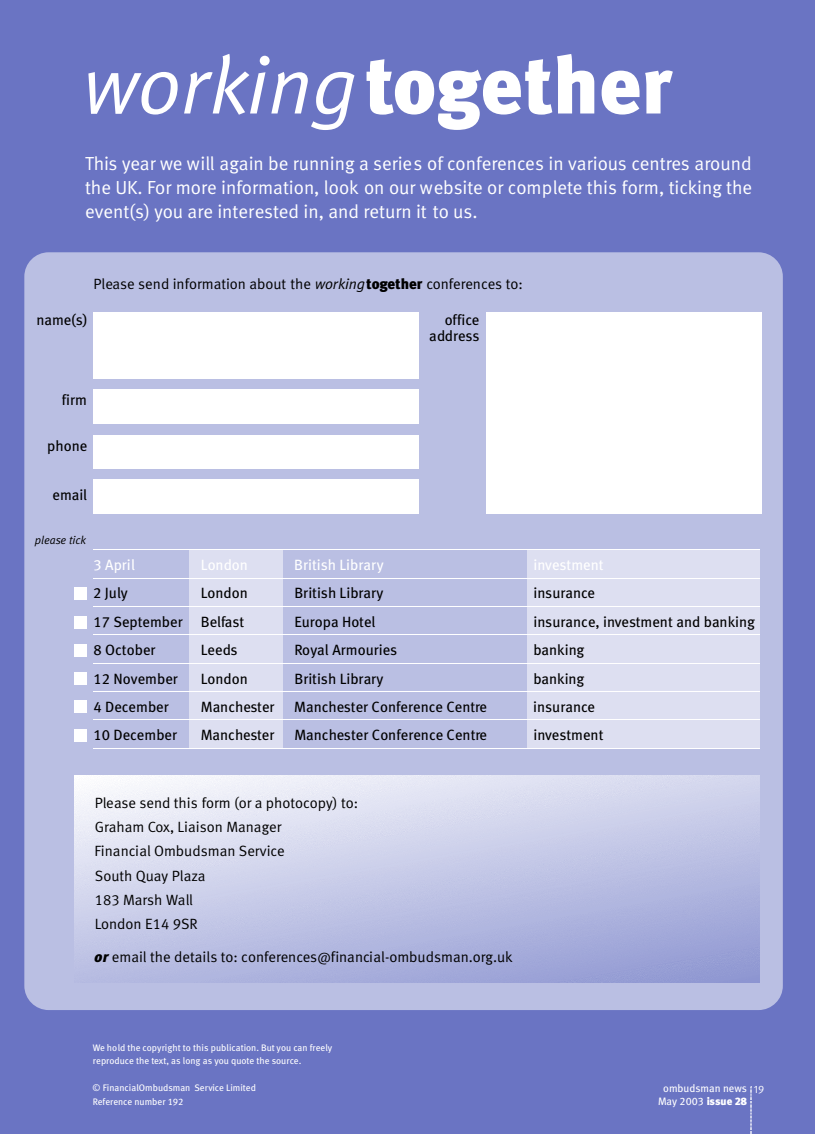
<style>
.page{position:relative;width:815px;height:1134px;background:#fff}
.page>*{position:absolute;margin:0;border:0;box-sizing:border-box;transform-origin:0 0}
.t1{font:81px "Meta Black LF";color:#fff}
.t2{font:18.9px/24.3px "Meta Normal LF";color:#fff;text-align:justify}
.t3{font:14.85px/16.2px "Meta Book LF";color:#000;text-align:right}
.t4{font:14.85px/24.3px "Meta Normal LF";color:#000}
.t5{font:14.85px "Meta Book LF";color:#fff}
.t6{font:italic 11.55px "Meta Normal LF";color:#000}
.t7{font:10.8px/12.8px "Meta Book LF";color:#fff;text-align:center}
.t8{font:10.8px "Meta Normal Expert";color:#fff}
.t9{font:9.45px/13.5px "Meta Book LF";color:#fff}
.s1{font-family:"Meta Normal LF";font-style:italic}
.s2{font-style:italic}
.s3{font-family:"Meta Black LF"}
.s4{font-family:"Meta";font-weight:900;font-style:italic}
</style>
<div class="page">
<div style="left:0;top:0;width:814px;height:1133px;background:#6a74c3"></div>
<div style="left:24px;top:252px;width:758px;height:758px;background:#babfe3;border-radius:24px"></div>
<img style="left:74px;top:775px;width:685px;height:207px">
<img style="left:750px;top:1086px;width:1px;height:47px">
<div style="left:93px;top:313px;width:325px;height:66px;background:#fff"></div>
<div style="left:485px;top:312px;width:276px;height:201px;background:#fff"></div>
<div style="left:93px;top:435px;width:325px;height:34px;background:#fff"></div>
<div style="left:93px;top:389px;width:325px;height:34px;background:#fff"></div>
<div style="left:93px;top:479px;width:325px;height:34px;background:#fff"></div>
<div style="left:74px;top:700px;width:13px;height:13px;background:#fff"></div>
<div style="left:75px;top:729px;width:12px;height:12px;background:#fff"></div>
<div style="left:74px;top:672px;width:12px;height:13px;background:#fff"></div>
<div style="left:74px;top:644px;width:12px;height:13px;background:#fff"></div>
<div style="left:74px;top:616px;width:12px;height:12px;background:#fff"></div>
<div style="left:74px;top:587px;width:13px;height:13px;background:#fff"></div>
<div style="left:189px;top:550px;width:93px;height:198px;background:#dddff1"></div>
<div style="left:527px;top:550px;width:232px;height:198px;background:#dddff1"></div>
<hr style="left:93px;top:549px;width:666px;height:1px;background:#fff">
<hr style="left:93px;top:578px;width:666px;height:1px;background:#fff">
<hr style="left:93px;top:606px;width:666px;height:1px;background:#fff">
<hr style="left:93px;top:634px;width:666px;height:1px;background:#fff">
<hr style="left:93px;top:663px;width:666px;height:1px;background:#fff">
<hr style="left:93px;top:691px;width:666px;height:1px;background:#fff">
<hr style="left:93px;top:719px;width:666px;height:1px;background:#fff">
<hr style="left:93px;top:748px;width:666px;height:1px;background:#fff">
<h1 class="t1" style="left:83px;top:50px;width:590px"><span class="s1">working</span>together</h1>
<p class="t2" style="left:85px;top:152px;width:668px">This year we will again be running a series of conferences in various centres around the UK. For more information, look on our website or complete this form, ticking the event(s) you are interested in, and return it to us.</p>
<p class="t4" style="left:93px;top:273px;width:431px">Please send information about the <span class="s2">working</span><span class="s3">together</span> conferences to:</p>
<p class="t3" style="left:36px;top:312px;width:52px">name(s)</p>
<p class="t3" style="left:429px;top:312px;width:52px">office address</p>
<p class="t3" style="left:62px;top:392px;width:27px">firm</p>
<p class="t3" style="left:47px;top:438px;width:42px">phone</p>
<p class="t3" style="left:52px;top:488px;width:36px">email</p>
<p class="t6" style="left:35px;top:535px;width:53px">please tick</p>
<p class="t5" style="left:94px;top:558px;width:43px">3 April</p>
<p class="t5" style="left:201px;top:558px;width:49px">London</p>
<p class="t5" style="left:294px;top:558px;width:91px">British Library</p>
<p class="t5" style="left:533px;top:558px;width:71px">investment</p>
<p class="t3" style="left:93px;top:586px;width:36px">2 July</p>
<p class="t3" style="left:201px;top:586px;width:49px">London</p>
<p class="t3" style="left:294px;top:586px;width:91px">British Library</p>
<p class="t3" style="left:533px;top:586px;width:63px">insurance</p>
<p class="t3" style="left:93px;top:614px;width:152px">17 September Belfast</p>
<p class="t3" style="left:294px;top:614px;width:83px">Europa Hotel</p>
<p class="t3" style="left:533px;top:614px;width:223px">insurance, investment and banking</p>
<p class="t3" style="left:93px;top:642px;width:64px">8 October</p>
<p class="t3" style="left:201px;top:642px;width:38px">Leeds</p>
<p class="t3" style="left:294px;top:642px;width:104px">Royal Armouries</p>
<p class="t3" style="left:533px;top:642px;width:53px">banking</p>
<p class="t3" style="left:93px;top:671px;width:86px">12 November</p>
<p class="t3" style="left:201px;top:671px;width:49px">London</p>
<p class="t3" style="left:294px;top:671px;width:91px">British Library</p>
<p class="t3" style="left:533px;top:671px;width:53px">banking</p>
<p class="t3" style="left:93px;top:699px;width:77px">4 December</p>
<p class="t3" style="left:201px;top:699px;width:75px">Manchester</p>
<p class="t3" style="left:294px;top:699px;width:194px">Manchester Conference Centre</p>
<p class="t3" style="left:533px;top:699px;width:63px">insurance</p>
<p class="t3" style="left:93px;top:728px;width:85px">10 December</p>
<p class="t3" style="left:201px;top:728px;width:75px">Manchester</p>
<p class="t3" style="left:294px;top:728px;width:194px">Manchester Conference Centre</p>
<p class="t3" style="left:533px;top:728px;width:71px">investment</p>
<p class="t4" style="left:95px;top:791px;width:265px">Please send this form (or a photocopy) to:<br>Graham Cox, Liaison Manager<br>Financial Ombudsman Service<br>South Quay Plaza<br>183 Marsh Wall<br>London E14 9SR</p>
<p class="t4" style="left:95px;top:945px;width:419px"><span class="s4">or</span> email the details to: conferences@financial-ombudsman.org.uk</p>
<p class="t9" style="left:93px;top:1041px;width:241px">We hold the copyright to this publication. But you can freely reproduce the text, as long as you quote the source.</p>
<p class="t9" style="left:93px;top:1081px;width:165px">© FinancialOmbudsman Service Limited<br>Reference number 192</p>
<p class="t7" style="left:658px;top:1082px;width:90px">ombudsman news<br>May 2003 <span class="s3">issue 28</span></p>
<p class="t8" style="left:753px;top:1084px;width:12px">19</p>
</div>
